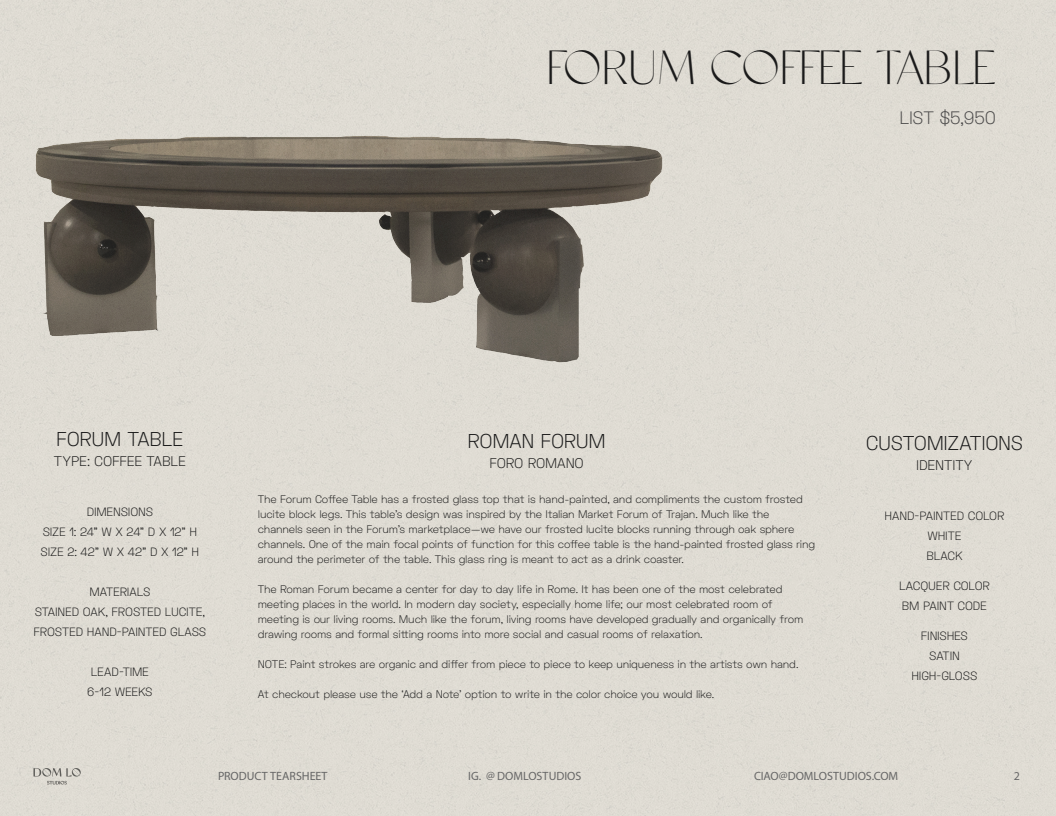
<style>
.page{position:relative;width:1056px;height:816px;background:#dfdbd3}
.page>*{position:absolute;margin:0;border:0;box-sizing:border-box;transform-origin:0 0}
.Caption_Right{font:48px "Classico";letter-spacing:-.035em;color:#1a1a1a}
.Details_NEW{font:300 20px "Space Grotesk";letter-spacing:-.02em;color:#1a1a1a}
.Caption_Right-2{font:300 18px "Space Grotesk";letter-spacing:-.01em;color:#4a4949}
.Details_NEW-2{font:300 14px "Space Grotesk";letter-spacing:-.01em;color:#1a1a1a}
.Details_NEW-3{font:300 12px "Space Grotesk";letter-spacing:-.015em;color:#1a1a1a}
.t1{font:12px "Myriad Pro";letter-spacing:-.005em;color:#676767}
.t2{font:12px "Myriad Pro";color:#666}
.Details_NEW-4{font:300 11px/15px "Space Grotesk";letter-spacing:-.015em;color:#1a1a1a}
</style>
<div class="page">
<img style="left:19px;top:767px;width:70px;height:27px">
<img style="left:19px;top:0;width:670px;height:384px">
<p class="Caption_Right" style="left:546px;top:40px;width:452px">FORUM COFFEE TABLE</p>
<p class="Caption_Right-2" style="left:900px;top:106px;width:98px">LIST $5,950</p>
<p class="Details_NEW" style="left:56px;top:426px;width:129px">FORUM TABLE</p>
<p class="Details_NEW-2" style="left:54px;top:452px;width:133px">TYPE: COFFEE TABLE</p>
<p class="Details_NEW-3" style="left:87px;top:504px;width:68px">DIMENSIONS</p>
<p class="Details_NEW-3" style="left:43px;top:524px;width:156px">SIZE 1: 24” W X 24” D X 12” H</p>
<p class="Details_NEW-3" style="left:41px;top:544px;width:160px">SIZE 2: 42” W X 42” D X 12” H</p>
<p class="Details_NEW-3" style="left:89px;top:584px;width:62px">MATERIALS</p>
<p class="Details_NEW-3" style="left:35px;top:604px;width:172px">STAINED OAK, FROSTED LUCITE,</p>
<p class="Details_NEW-3" style="left:34px;top:624px;width:174px">FROSTED HAND-PAINTED GLASS</p>
<p class="Details_NEW-3" style="left:91px;top:664px;width:60px">LEAD-TIME</p>
<p class="Details_NEW-3" style="left:87px;top:684px;width:67px">6-12 WEEKS</p>
<p class="Details_NEW" style="left:467px;top:428px;width:140px">ROMAN FORUM</p>
<p class="Details_NEW-2" style="left:489px;top:454px;width:96px">FORO ROMANO</p>
<p class="Details_NEW-4" style="left:258px;top:492px;width:559px">The Forum Coffee Table has a frosted glass top that is hand-painted, and compliments the custom frosted lucite block legs. This table’s design was inspired by the Italian Market Forum of Trajan. Much like the channels seen in the Forum’s marketplace—we have our frosted lucite blocks running through oak sphere channels. One of the main focal points of function for this coffee table is the hand-painted frosted glass ring around the perimeter of the table. This glass ring is meant to act as a drink coaster.</p>
<p class="Details_NEW-4" style="left:258px;top:582px;width:547px">The Roman Forum became a center for day to day life in Rome. It has been one of the most celebrated meeting places in the world. In modern day society, especially home life; our most celebrated room of meeting is our living rooms. Much like the forum, living rooms have developed gradually and organically from drawing rooms and formal sitting rooms into more social and casual rooms of relaxation.</p>
<p class="Details_NEW-4" style="left:258px;top:657px;width:542px">NOTE: Paint strokes are organic and differ from piece to piece to keep uniqueness in the artists own hand.</p>
<p class="Details_NEW-4" style="left:258px;top:687px;width:458px">At checkout please use the ‘Add a Note’ option to write in the color choice you would like.</p>
<p class="Details_NEW" style="left:866px;top:430px;width:159px">CUSTOMIZATIONS</p>
<p class="Details_NEW-2" style="left:916px;top:456px;width:58px">IDENTITY</p>
<p class="Details_NEW-3" style="left:885px;top:508px;width:121px">HAND-PAINTED COLOR</p>
<p class="Details_NEW-3" style="left:927px;top:528px;width:36px">WHITE</p>
<p class="Details_NEW-3" style="left:927px;top:548px;width:37px">BLACK</p>
<p class="Details_NEW-3" style="left:899px;top:578px;width:92px">LACQUER COLOR</p>
<p class="Details_NEW-3" style="left:902px;top:598px;width:86px">BM PAINT CODE</p>
<p class="Details_NEW-3" style="left:921px;top:628px;width:48px">FINISHES</p>
<p class="Details_NEW-3" style="left:929px;top:648px;width:32px">SATIN</p>
<p class="Details_NEW-3" style="left:912px;top:668px;width:67px">HIGH-GLOSS</p>
<p class="t2" style="left:218px;top:769px;width:111px">PRODUCT TEARSHEET</p>
<p class="t1" style="left:468px;top:769px;width:115px">IG. @ DOMLOSTUDIOS</p>
<p class="t1" style="left:754px;top:769px;width:146px">CIAO@DOMLOSTUDIOS.COM</p>
<p class="t1" style="left:1014px;top:769px;width:8px">2</p>
</div>
